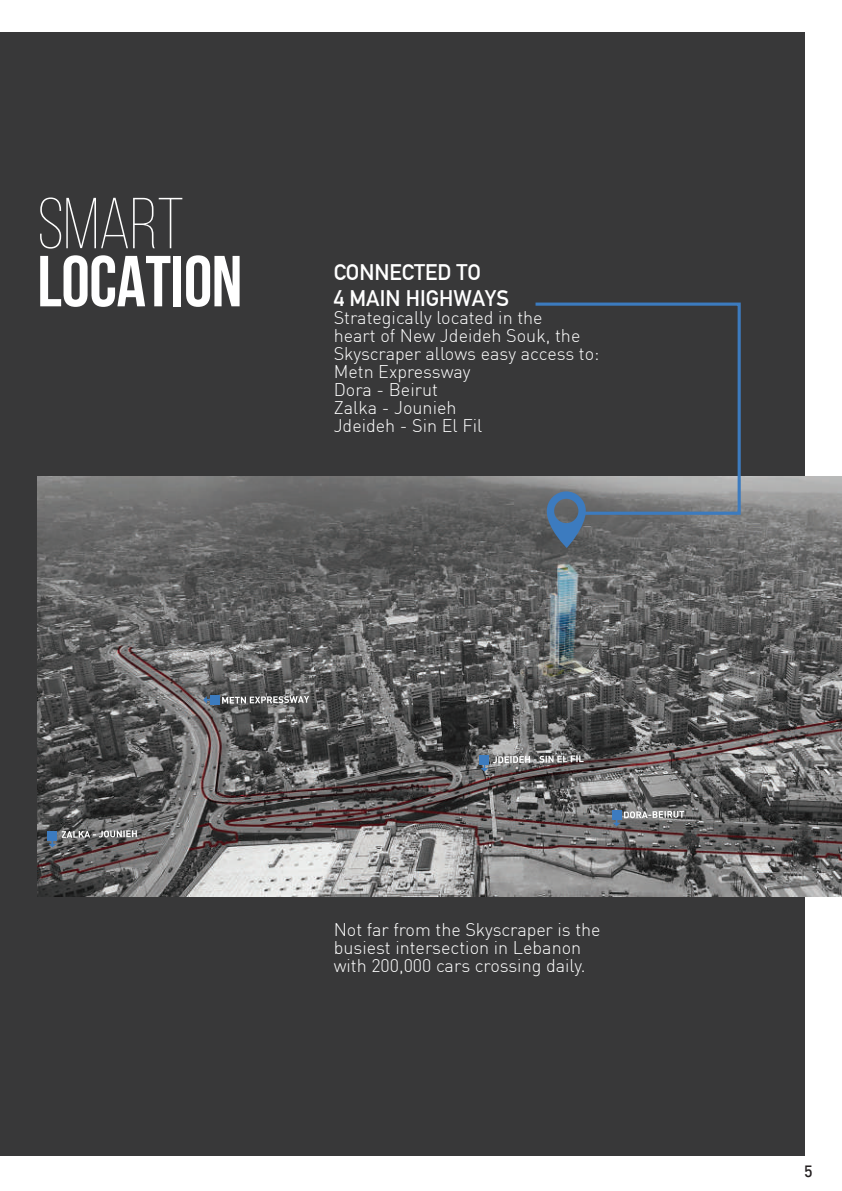
<style>
.page{position:relative;width:842px;height:1191px;background:#fff}
.page>*{position:absolute;margin:0;border:0;box-sizing:border-box;transform-origin:0 0}
.t1{font:700 72px "Bebas Neue";letter-spacing:-.005em;color:#fff}
.t2{font:300 72px "Bebas Neue";letter-spacing:-.005em;color:#fff}
.t3{font:700 22px/26.4px "DIN Alternate";color:#fff}
.t4{font:300 18px/18px "DIN";color:#fff}
.t5{font:500 16px "DIN";color:#231f20}
</style>
<div class="page">
<div style="left:0;top:32px;width:805px;height:1123px;background:#383839"></div>
<img style="left:37px;top:476px;width:805px;height:421px">
<svg style="left:222px;top:696px;width:87px;height:7px"></svg>
<svg style="left:62px;top:830px;width:75px;height:8px"></svg>
<div style="left:210px;top:695px;width:9px;height:9px;background:#3c7bbf"></div>
<svg style="left:203px;top:696px;width:7px;height:7px"></svg>
<div style="left:48px;top:831px;width:9px;height:9px;background:#3c7bbf"></div>
<svg style="left:49px;top:840px;width:7px;height:7px"></svg>
<div style="left:480px;top:755px;width:9px;height:9px;background:#3c7bbf"></div>
<svg style="left:481px;top:755px;width:103px;height:16px;background:#7e7e82"></svg>
<svg style="left:547px;top:516px;width:39px;height:32px"></svg>
<svg style="left:532px;top:302px;width:210px;height:214px"></svg>
<div style="left:612px;top:810px;width:9px;height:9px;background:#3c7bbf"></div>
<svg style="left:613px;top:811px;width:71px;height:15px"></svg>
<h1 class="t2" style="left:37px;top:185px;width:148px">SMART</h1>
<h1 class="t1" style="left:37px;top:242px;width:207px">LOCATION</h1>
<p class="t3" style="left:334px;top:257px;width:177px">CONNECTED TO<br>4 MAIN HIGHWAYS</p>
<p class="t4" style="left:334px;top:308px;width:267px">Strategically located in the<br>heart of New Jdeideh Souk, the<br>Skyscraper allows easy access to:<br>Metn Expressway<br>Dora - Beirut<br>Zalka - Jounieh<br>Jdeideh - Sin El Fil</p>
<p class="t4" style="left:334px;top:920px;width:268px">Not far from the Skyscraper is the busiest intersection in Lebanon with 200,000 cars crossing daily.</p>
<p class="t5" style="left:804px;top:1160px;width:10px">5</p>
</div>
